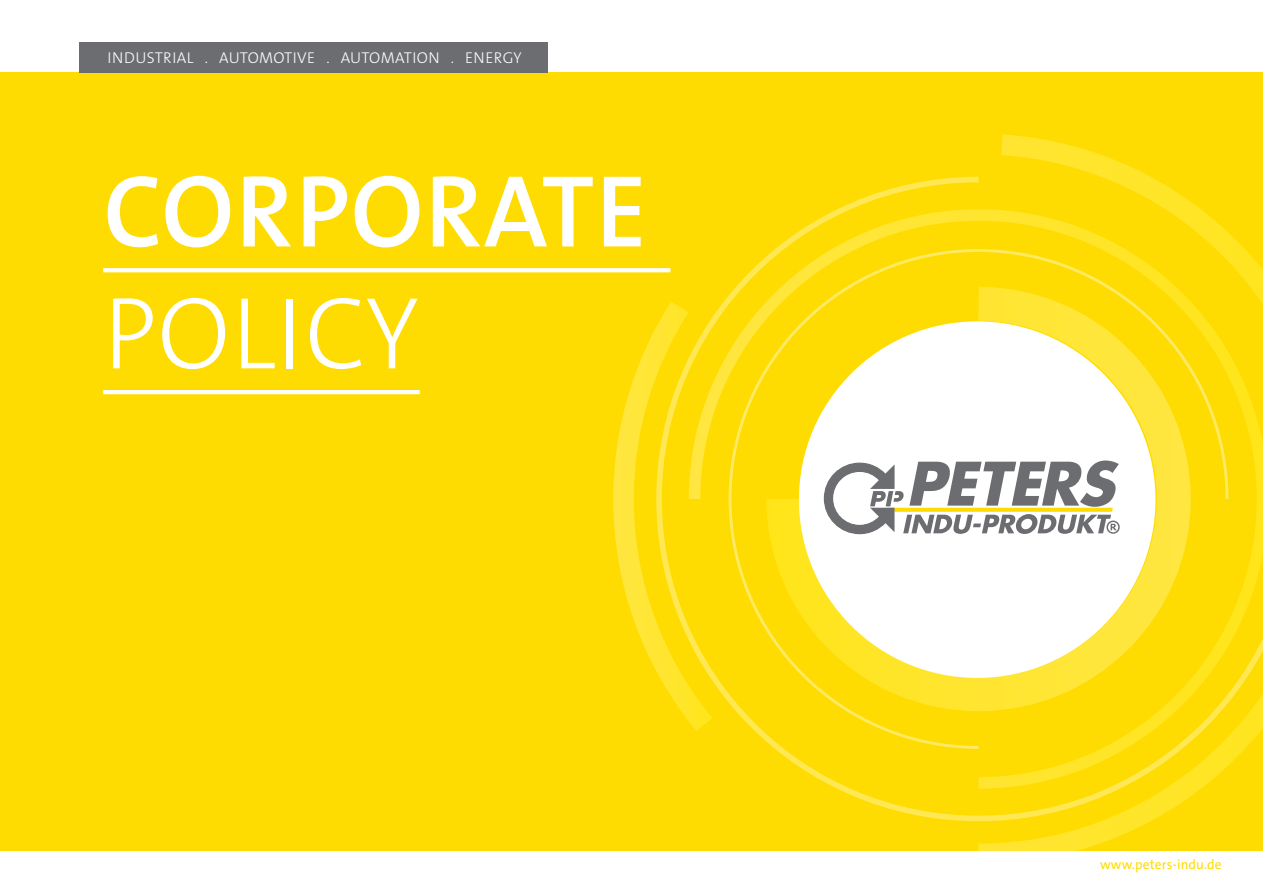
<style>
.page{position:relative;width:1263px;height:893px;background:#fff}
.page>*{position:absolute;margin:0;border:0;box-sizing:border-box;transform-origin:0 0}
.t1{font:600 103.2px "The Sans B W6";letter-spacing:.015em;color:#fff}
.t2{font:300 103.2px "The Sans B W3";letter-spacing:.015em;color:#fff}
.t3{font:300 15.75px "The Sans B W3";letter-spacing:.02em;color:#fff}
.t4{font:13.5px "The Sans B W5 Plain";letter-spacing:.01em;color:#ffdc01}
</style>
<div class="page">
<div style="left:0;top:72px;width:1263px;height:778px;background:#ffdc01"></div>
<svg style="left:978px;top:134px;width:221px;height:716px"></svg>
<svg style="left:840px;top:790px;width:359px;height:33px"></svg>
<svg style="left:714px;top:208px;width:549px;height:582px"></svg>
<svg style="left:655px;top:175px;width:325px;height:326px"></svg>
<svg style="left:613px;top:300px;width:101px;height:431px"></svg>
<svg style="left:103px;top:268px;width:567px;height:4px;background:#fffdf7"></svg>
<hr style="left:103px;top:390px;width:317px;height:4px;background:#fff">
<div style="left:79px;top:42px;width:468px;height:30px;background:#6c6d70"></div>
<div style="left:799px;top:321px;width:356px;height:357px;background:#fff;border-radius:50%"></div>
<svg style="left:824px;top:460px;width:296px;height:74px"></svg>
<p class="t3" style="left:108px;top:47px;width:416px">INDUSTRIAL . AUTOMOTIVE . AUTOMATION . ENERGY</p>
<h1 class="t1" style="left:103px;top:145px;width:545px">CORPORATE</h1>
<h1 class="t2" style="left:103px;top:267px;width:317px">POLICY</h1>
<p class="t4" style="left:1100px;top:856px;width:123px">www.peters-indu.de</p>
</div>
